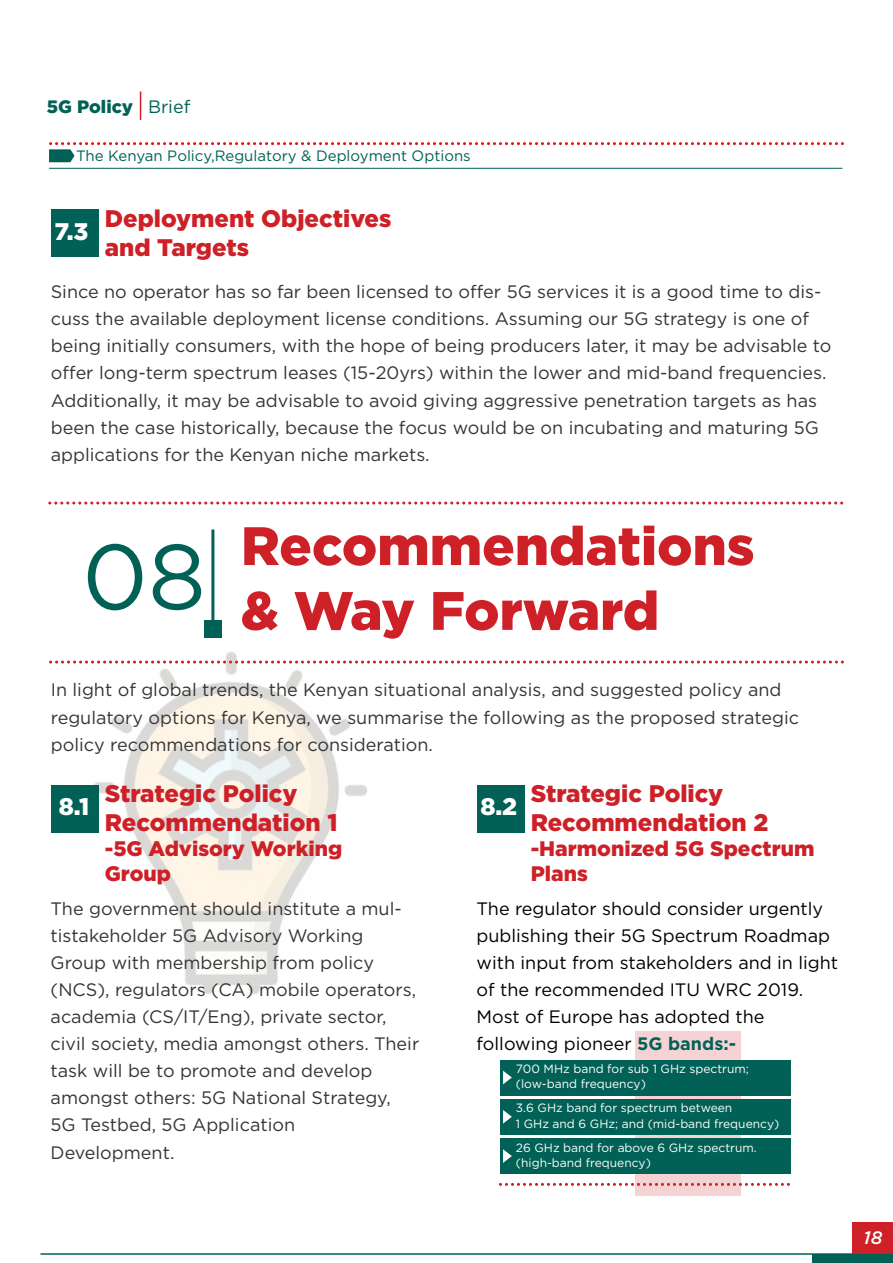
<style>
.page{position:relative;width:893px;height:1263px;background:#fff}
.page>*{position:absolute;margin:0;border:0;box-sizing:border-box;transform-origin:0 0}
.t1{font:900 54px/64.8px "Gotham";color:#cd2027}
.t2{font:900 24px/28.8px "Gotham";color:#cd2027}
.t3{font:900 24px "Gotham";color:#fff}
.t4{font:900 21px/25.2px "Gotham";color:#cd2027}
.t5{font:18px/27.2px "Gotham Pro";color:#353535}
.t6{font:18px/27.2px "Gotham Pro";color:#000}
.t7{font:900 18px "Gotham";color:#026156}
.t8{font:italic 500 18px "Gotham Pro";color:#fff}
.t9{font:15px "Gotham Pro";color:#026156}
.t10{font:12px/15.1px "Gotham Pro";color:#fff}
.s1{font-family:"Gotham Pro";font-weight:400}
.s2{font-weight:700;color:#026156}
</style>
<div class="page">
<img style="left:49px;top:596px;width:405px;height:398px">
<div style="left:636px;top:1032px;width:105px;height:164px;background:#f5d3d4"></div>
<svg style="left:49px;top:142px;width:795px;height:20px"></svg>
<hr style="left:49px;top:168px;width:793px;height:1px;background:#026156">
<div style="left:51px;top:210px;width:48px;height:47px;background:#026156"></div>
<div style="left:51px;top:785px;width:48px;height:47px;background:#026156"></div>
<div style="left:477px;top:785px;width:48px;height:47px;background:#026156"></div>
<hr style="left:211px;top:529px;width:3px;height:100px;background:#026156">
<svg style="left:49px;top:660px;width:795px;height:3px"></svg>
<svg style="left:499px;top:1183px;width:291px;height:3px"></svg>
<svg style="left:48px;top:501px;width:795px;height:3px"></svg>
<div style="left:500px;top:1059px;width:290px;height:36px;background:#026156"></div>
<div style="left:500px;top:1099px;width:290px;height:36px;background:#026156"></div>
<div style="left:500px;top:1138px;width:290px;height:36px;background:#026156"></div>
<svg style="left:503px;top:1071px;width:9px;height:13px"></svg>
<svg style="left:503px;top:1110px;width:9px;height:13px"></svg>
<svg style="left:503px;top:1149px;width:9px;height:14px"></svg>
<svg style="left:140px;top:92px;width:1px;height:28px"></svg>
<div style="left:852px;top:1222px;width:41px;height:40px;background:#cd2027"></div>
<div style="left:813px;top:1254px;width:80px;height:9px;background:#026156"></div>
<hr style="left:40px;top:1253px;width:813px;height:2px;background:#026156">
<div style="left:205px;top:620px;width:17px;height:17px;background:#026156"></div>
<p class="t7" style="left:47px;top:96px;width:145px">5G Policy <span class="s1">Brief</span></p>
<p class="t9" style="left:76px;top:147px;width:396px">The Kenyan Policy,Regulatory &amp; Deployment Options</p>
<h2 class="t3" style="left:54px;top:217px;width:36px">7.3</h2>
<h2 class="t2" style="left:105px;top:203px;width:288px">Deployment Objectives and Targets</h2>
<p class="t5" style="left:51px;top:278px;width:782px">Since no operator has so far been licensed to offer 5G services it is a good time to dis&shy;cuss the available deployment license conditions. Assuming our 5G strategy is one of being initially consumers, with the hope of being producers later, it may be advisable to offer long-term spectrum leases (15-20yrs) within the lower and mid-band frequencies.<br>Additionally, it may be advisable to avoid giving aggressive penetration targets as has been the case historically, because the focus would be on incubating and maturing 5G applications for the Kenyan niche markets.</p>
<h1 class="t1" style="left:82px;top:512px;width:674px;text-indent:159px">Recommendations<br><sup>08</sup> &amp; Way Forward</h1>
<p class="t5" style="left:51px;top:676px;width:750px">In light of global trends, the Kenyan situational analysis, and suggested policy and regulatory options for Kenya, we summarise the following as the proposed strategic policy recommendations for consideration.</p>
<h2 class="t3" style="left:59px;top:793px;width:32px">8.1</h2>
<h2 class="t2" style="left:105px;top:779px;width:234px">Strategic Policy<br>Recommendation 1</h2>
<p class="t4" style="left:105px;top:836px;width:239px">-5G Advisory Working<br>Group</p>
<p class="t5" style="left:51px;top:894px;width:370px">The government should institute a mul&shy;tistakeholder 5G Advisory Working Group with membership from policy (NCS), regulators (CA) mobile operators, academia (CS/IT/Eng), private sector, civil society, media amongst others. Their task will be to promote and develop amongst others: 5G National Strategy, 5G Testbed, 5G Application Development.</p>
<h2 class="t3" style="left:480px;top:793px;width:38px">8.2</h2>
<h2 class="t2" style="left:531px;top:779px;width:239px">Strategic Policy<br>Recommendation 2</h2>
<p class="t4" style="left:531px;top:836px;width:285px">-Harmonized 5G Spectrum<br>Plans</p>
<p class="t6" style="left:476px;top:894px;width:363px">The regulator should consider urgently publishing their 5G Spectrum Roadmap with input from stakeholders and in light of the recommended ITU WRC 2019.<br>Most of Europe has adopted the following pioneer <span class="s2">5G bands:-</span></p>
<p class="t10" style="left:516px;top:1061px;width:234px">700 MHz band for sub 1 GHz spectrum; (low-band frequency)</p>
<p class="t10" style="left:516px;top:1100px;width:265px">3.6 GHz band for spectrum between<br>1 GHz and 6 GHz; and (mid-band frequency)</p>
<p class="t10" style="left:516px;top:1140px;width:242px">26 GHz band for above 6 GHz spectrum. (high-band frequency)</p>
<p class="t8" style="left:863px;top:1227px;width:21px">18</p>
</div>
